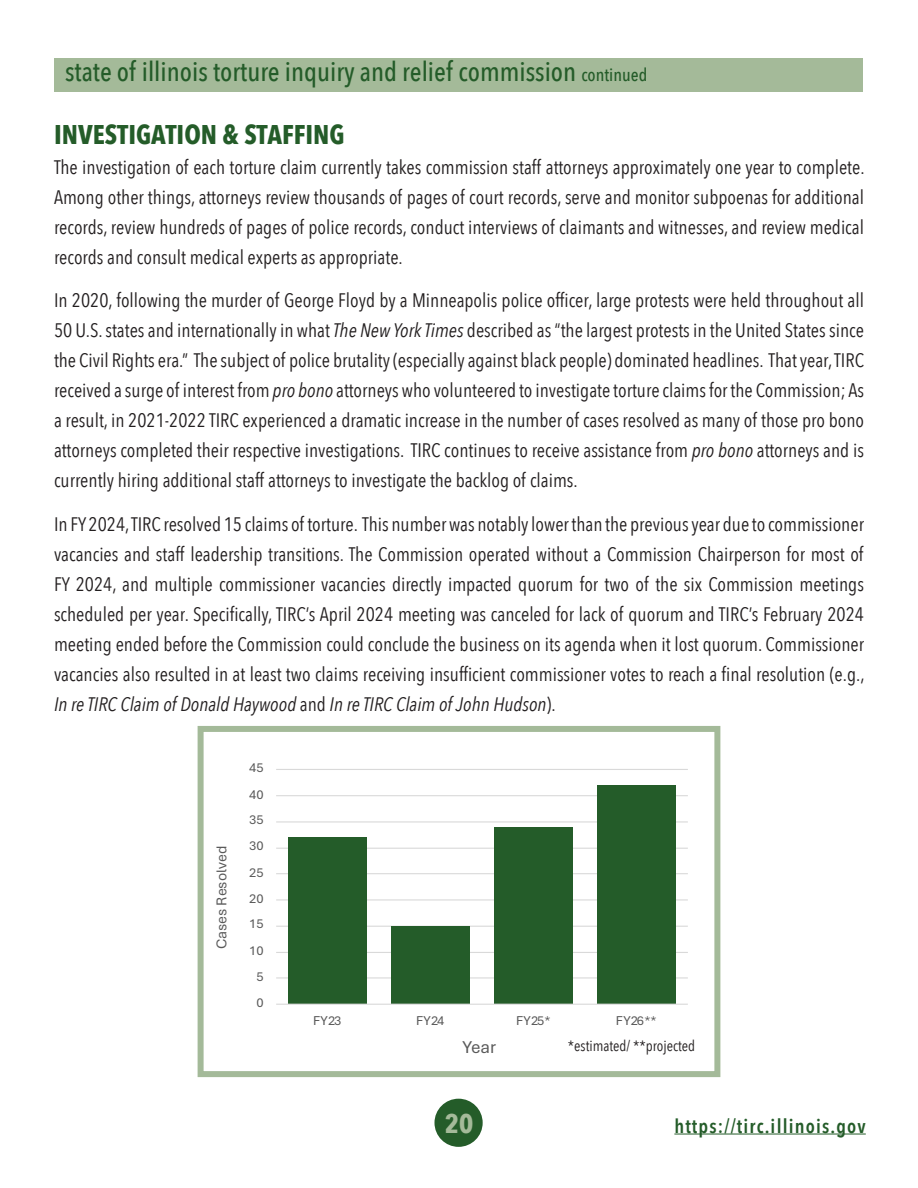
<style>
.page{position:relative;width:918px;height:1188px;background:#fff}
.page>*{position:absolute;margin:0;border:0;box-sizing:border-box;transform-origin:0 0}
.t1{font:500 27px "Avenir Next Condensed";color:#245c29}
.t2{font:700 27px "Avenir Next Condensed";color:#245c29}
.t3{font:700 27px "Avenir Next Condensed";color:#a4ba99}
.t4{font:19.5px/30px "Avenir Next Condensed";color:#231f20;text-align:justify}
.t5{font:600 19.5px "Avenir Next Condensed";letter-spacing:.06em;color:#245c29}
.t6{font:18px "Aptos";color:#595959}
.Heading{font:15px "Avenir Next Condensed";color:#231f20}
.t7{font:15px "Aptos";color:#595959}
.t8{font:13.5px "Aptos";letter-spacing:.02em;color:#595959}
.s1{font-size:18px}
.s2{font-style:italic}
</style>
<div class="page">
<div style="left:434px;top:1099px;width:49px;height:48px;background:#245c29;border-radius:50%"></div>
<hr style="left:674px;top:1134px;width:192px;height:1px;background:#245c29">
<svg style="left:206px;top:769px;width:501px;height:309px"></svg>
<div style="left:198px;top:726px;width:522px;height:351px;border:6px solid #a4ba99"></div>
<div style="left:55px;top:59px;width:808px;height:33px;background:#a4ba99"></div>
<h1 class="t1" style="left:65px;top:55px;width:584px">state of illinois torture inquiry and relief commission <span class="s1">continued</span></h1>
<p class="t2" style="left:54px;top:118px;width:292px">INVESTIGATION &amp; STAFFING</p>
<p class="t4" style="left:54px;top:151px;width:812px">The investigation of each torture claim currently takes commission staff attorneys approximately one year to complete.<br>Among other things, attorneys review thousands of pages of court records, serve and monitor subpoenas for additional records, review hundreds of pages of police records, conduct interviews of claimants and witnesses, and review medical records and consult medical experts as appropriate.</p>
<p class="t4" style="left:54px;top:284px;width:812px">In 2020, following the murder of George Floyd by a Minneapolis police officer, large protests were held throughout all 50 U.S. states and internationally in what <span class="s2">The New York Times</span> described as “the largest protests in the United States since the Civil Rights era.” The subject of police brutality (especially against black people) dominated headlines. That year, TIRC received a surge of interest from <span class="s2">pro bono</span> attorneys who volunteered to investigate torture claims for the Commission; As a result, in 2021-2022 TIRC experienced a dramatic increase in the number of cases resolved as many of those pro bono attorneys completed their respective investigations. TIRC continues to receive assistance from <span class="s2">pro bono</span> attorneys and is currently hiring additional staff attorneys to investigate the backlog of claims.</p>
<p class="t4" style="left:54px;top:508px;width:812px">In FY 2024, TIRC resolved 15 claims of torture. This number was notably lower than the previous year due to commissioner vacancies and staff leadership transitions. The Commission operated without a Commission Chairperson for most of FY 2024, and multiple commissioner vacancies directly impacted quorum for two of the six Commission meetings scheduled per year. Specifically, TIRC’s April 2024 meeting was canceled for lack of quorum and TIRC’s February 2024 meeting ended before the Commission could conclude the business on its agenda when it lost quorum. Commissioner vacancies also resulted in at least two claims receiving insufficient commissioner votes to reach a final resolution (e.g., <span class="s2">In re TIRC Claim of Donald Haywood</span> and <span class="s2">In re TIRC Claim of John Hudson</span>).</p>
<p class="t8" style="left:249px;top:759px;width:16px">45</p>
<p class="t8" style="left:249px;top:785px;width:16px">40</p>
<p class="t7" style="left:211px;top:949px;width:105px;rotate:-90deg">Cases Resolved</p>
<p class="t8" style="left:249px;top:811px;width:16px">35</p>
<p class="t8" style="left:249px;top:837px;width:16px">30</p>
<p class="t8" style="left:249px;top:863px;width:16px">25</p>
<p class="t8" style="left:249px;top:889px;width:16px">20</p>
<p class="t8" style="left:249px;top:915px;width:16px">15</p>
<p class="t8" style="left:249px;top:941px;width:16px">10</p>
<p class="t8" style="left:256px;top:967px;width:9px">5</p>
<p class="t8" style="left:256px;top:994px;width:9px">0</p>
<p class="t8" style="left:313px;top:1012px;width:30px">FY23</p>
<p class="t8" style="left:416px;top:1012px;width:30px">FY24</p>
<p class="t8" style="left:516px;top:1012px;width:36px">FY25*</p>
<p class="t8" style="left:616px;top:1012px;width:42px">FY26**</p>
<p class="t6" style="left:463px;top:1035px;width:35px">Year</p>
<p class="Heading" style="left:568px;top:1033px;width:129px">*estimated/ **projected</p>
<h1 class="t3" style="left:445px;top:1107px;width:30px">20</h1>
<p class="t5" style="left:674px;top:1109px;width:193px">https://tirc.illinois.gov</p>
</div>
